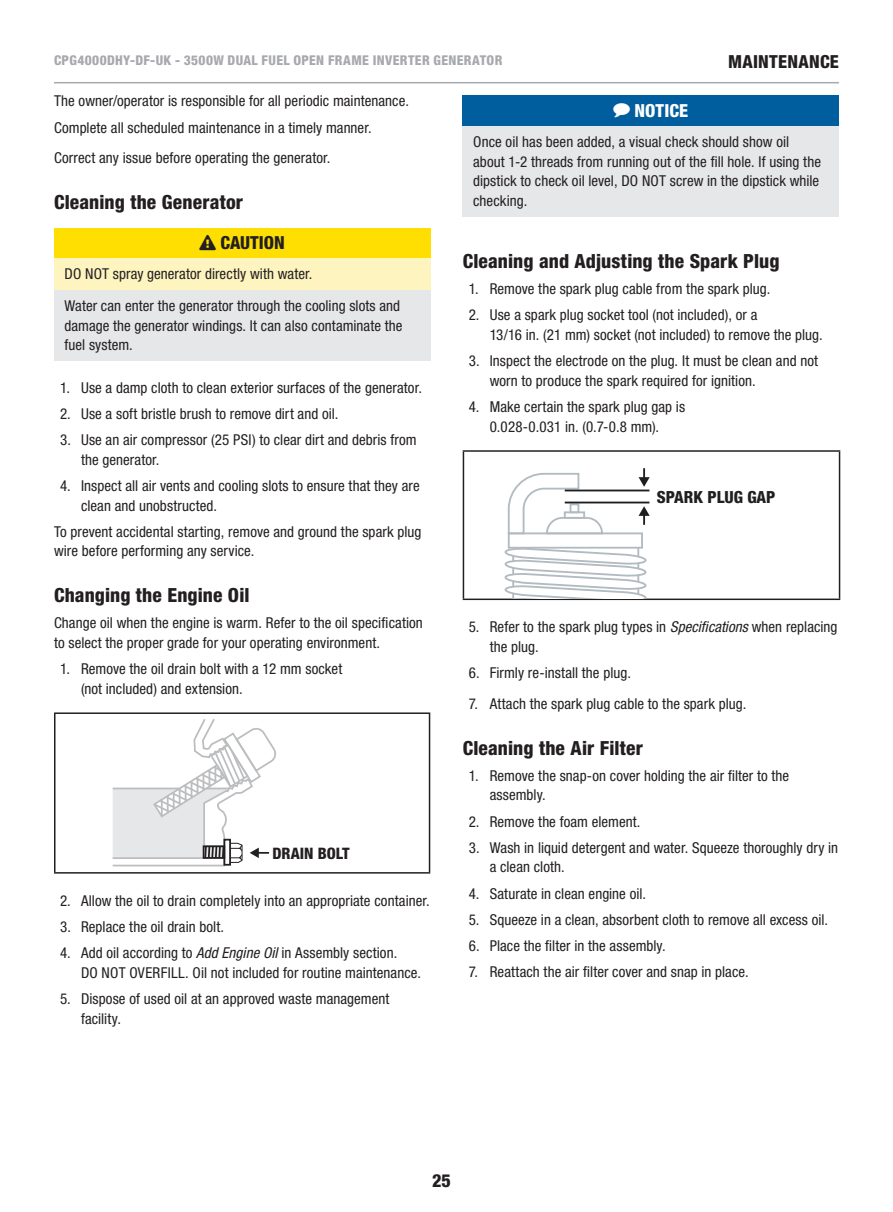
<style>
.page{position:relative;width:893px;height:1212px;background:#fff}
.page>*{position:absolute;margin:0;border:0;box-sizing:border-box;transform-origin:0 0}
.t1{font:800 condensed 19.5px "Helvetica Neue LT Std";letter-spacing:.005em;color:#231f20}
.t2{font:800 condensed 18px "Helvetica Neue LT Std";color:#231f20}
.t3{font:800 condensed 18px "Helvetica Neue LT Std";letter-spacing:.005em;color:#fff}
.t4{font:800 condensed 16.65px "Helvetica Neue LT Std";color:#1f1e20}
.t5{font:800 condensed 15.75px "Helvetica Neue LT Std";color:#231f20}
.t6{font:condensed 15px/19.5px "Helvetica Neue LT Std";letter-spacing:.005em;color:#231f20}
.t7{font:800 condensed 13.5px "Helvetica Neue LT Std";letter-spacing:.025em;color:#a8a9ad}
.s1{font-style:italic}
</style>
<div class="page">
<hr style="left:54px;top:82px;width:785px;height:1px;background:#a8a9ad">
<div style="left:54px;top:228px;width:376px;height:30px;background:#ffdf01"></div>
<div style="left:54px;top:258px;width:376px;height:32px;background:#fef4bf"></div>
<div style="left:54px;top:290px;width:376px;height:71px;background:#e6e7e9"></div>
<hr style="left:54px;top:712px;width:376px;height:2px;background:#231f20">
<hr style="left:54px;top:714px;width:2px;height:158px;background:#231f20">
<hr style="left:429px;top:714px;width:1px;height:158px;background:#231f20">
<hr style="left:54px;top:872px;width:376px;height:1px;background:#231f20">
<svg style="left:112px;top:719px;width:164px;height:148px"></svg>
<div style="left:223px;top:839px;width:8px;height:27px;border:2px solid #231f20"></div>
<div style="left:203px;top:845px;width:22px;height:14px;border:2px solid #231f20"></div>
<div style="left:463px;top:96px;width:376px;height:30px;background:#005e9e"></div>
<div style="left:463px;top:126px;width:376px;height:90px;background:#e6e7e9"></div>
<hr style="left:463px;top:450px;width:377px;height:2px;background:#231f20">
<hr style="left:463px;top:452px;width:1px;height:146px;background:#231f20">
<hr style="left:839px;top:452px;width:1px;height:146px;background:#231f20">
<hr style="left:463px;top:598px;width:377px;height:2px;background:#231f20">
<svg style="left:507px;top:472px;width:97px;height:63px"></svg>
<svg style="left:504px;top:546px;width:143px;height:53px"></svg>
<div style="left:508px;top:532px;width:135px;height:17px;border:2px solid #b1bbc0"></div>
<hr style="left:565px;top:490px;width:84px;height:1px;background:#1f1e20">
<hr style="left:565px;top:502px;width:84px;height:1px;background:#1f1e20">
<svg style="left:639px;top:468px;width:11px;height:19px"></svg>
<svg style="left:639px;top:506px;width:11px;height:19px"></svg>
<p class="t7" style="left:54px;top:52px;width:450px">CPG4000DHY-DF-UK - 3500W DUAL FUEL OPEN FRAME INVERTER GENERATOR</p>
<p class="t2" style="left:728px;top:50px;width:25px">Maintenance</p>
<p class="t6" style="left:54px;top:88px;width:356px;line-height:26.2px">The owner/operator is responsible for all periodic maintenance.<br>Complete all scheduled maintenance in a timely manner.</p>
<p class="t6" style="left:54px;top:148px;width:278px">Correct any issue before operating the generator.</p>
<h1 class="t1" style="left:54px;top:190px;width:191px">Cleaning the Generator</h1>
<p class="t2" style="left:199px;top:232px;width:87px">❑ CAUTION</p>
<p class="t6" style="left:64px;top:258px;width:337px;line-height:31.7px">DO NOT spray generator directly with water.<br>Water can enter the generator through the cooling slots and</p>
<p class="t6" style="left:64px;top:315px;width:339px">damage the generator windings. It can also contaminate the fuel system.</p>
<p class="t6" style="left:60px;top:378px;width:363px">1. Use a damp cloth to clean exterior surfaces of the generator.</p>
<p class="t6" style="left:60px;top:404px;width:280px">2. Use a soft bristle brush to remove dirt and oil.</p>
<p class="t6" style="left:81px;top:430px;width:337px;text-indent:-21px">3. Use an air compressor (25 PSI) to clear dirt and debris from the generator.</p>
<p class="t6" style="left:81px;top:476px;width:340px;text-indent:-21px">4. Inspect all air vents and cooling slots to ensure that they are clean and unobstructed.</p>
<p class="t6" style="left:54px;top:522px;width:369px">To prevent accidental starting, remove and ground the spark plug wire before performing any service.</p>
<h1 class="t1" style="left:54px;top:583px;width:197px">Changing the Engine Oil</h1>
<p class="t6" style="left:54px;top:613px;width:370px">Change oil when the engine is warm. Refer to the oil specification to select the proper grade for your operating environment.</p>
<p class="t6" style="left:81px;top:659px;width:263px;text-indent:-21px">1. Remove the oil drain bolt with a 12 mm socket (not included) and extension.</p>
<p class="t5" style="left:273px;top:843px;width:79px">DRAIN BOLT</p>
<p class="t6" style="left:60px;top:891px;width:371px">2. Allow the oil to drain completely into an appropriate container.</p>
<p class="t6" style="left:60px;top:917px;width:166px">3. Replace the oil drain bolt.</p>
<p class="t6" style="left:81px;top:943px;width:342px;text-indent:-21px">4. Add oil according to <span class="s1">Add Engine Oil</span> in Assembly section.<br>DO NOT OVERFILL. Oil not included for routine maintenance.</p>
<p class="t6" style="left:81px;top:989px;width:310px;text-indent:-21px">5. Dispose of used oil at an approved waste management facility.</p>
<p class="t3" style="left:613px;top:99px;width:76px">◆ NOTICE</p>
<p class="t6" style="left:473px;top:132px;width:349px">Once oil has been added, a visual check should show oil about 1-2 threads from running out of the fill hole. If using the dipstick to check oil level, DO NOT screw in the dipstick while checking.</p>
<h1 class="t1" style="left:463px;top:249px;width:318px">Cleaning and Adjusting the Spark Plug</h1>
<p class="t6" style="left:469px;top:279px;width:303px">1. Remove the spark plug cable from the spark plug.</p>
<p class="t6" style="left:490px;top:305px;width:335px;text-indent:-21px">2. Use a spark plug socket tool (not included), or a<br>13/16 in. (21 mm) socket (not included) to remove the plug.</p>
<p class="t6" style="left:490px;top:351px;width:330px;text-indent:-21px">3. Inspect the electrode on the plug. It must be clean and not worn to produce the spark required for ignition.</p>
<p class="t6" style="left:469px;top:397px;width:218px;text-align:center">4. Make certain the spark plug gap is<br>0.028-0.031 in. (0.7-0.8 mm).</p>
<p class="t4" style="left:657px;top:486px;width:120px">SPARK PLUG GAP</p>
<p class="t6" style="left:490px;top:617px;width:349px;text-indent:-21px">5. Refer to the spark plug types in <span class="s1">Specifications</span> when replacing the plug.</p>
<p class="t6" style="left:469px;top:663px;width:164px">6. Firmly re-install the plug.</p>
<p class="t6" style="left:469px;top:694px;width:279px">7. Attach the spark plug cable to the spark plug.</p>
<h1 class="t1" style="left:463px;top:735px;width:182px">Cleaning the Air Filter</h1>
<p class="t6" style="left:490px;top:766px;width:301px;text-indent:-21px">1. Remove the snap-on cover holding the air filter to the assembly.</p>
<p class="t6" style="left:469px;top:811px;width:173px">2. Remove the foam element.</p>
<p class="t6" style="left:490px;top:838px;width:350px;text-indent:-21px">3. Wash in liquid detergent and water. Squeeze thoroughly dry in a clean cloth.</p>
<p class="t6" style="left:469px;top:883px;width:179px">4. Saturate in clean engine oil.</p>
<p class="t6" style="left:469px;top:910px;width:361px">5. Squeeze in a clean, absorbent cloth to remove all excess oil.</p>
<p class="t6" style="left:469px;top:936px;width:199px">6. Place the filter in the assembly.</p>
<p class="t6" style="left:469px;top:962px;width:281px">7. Reattach the air filter cover and snap in place.</p>
<p class="t2" style="left:432px;top:1169px;width:20px">25</p>
</div>
